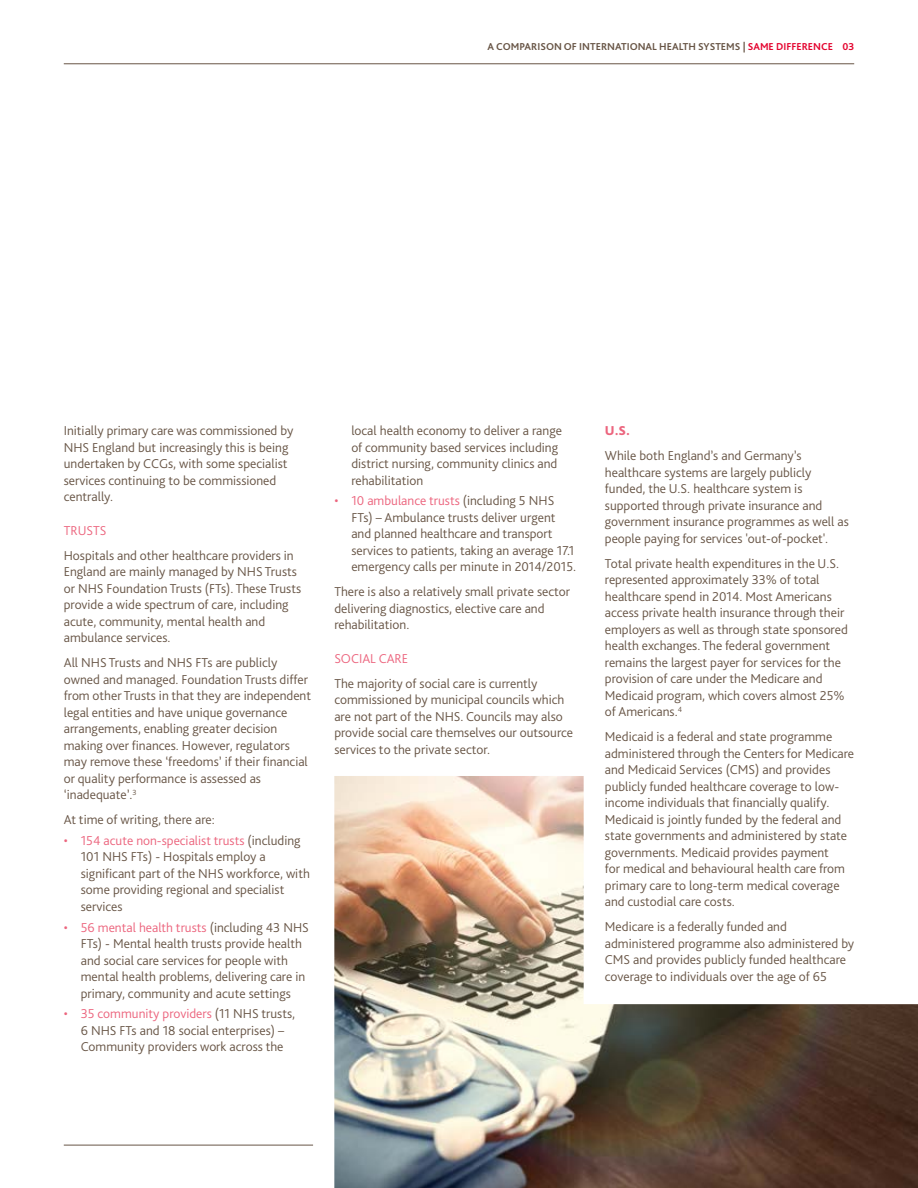
<style>
.page{position:relative;width:918px;height:1188px;background:#fff}
.page>*{position:absolute;margin:0;border:0;box-sizing:border-box;transform-origin:0 0}
.t1{font:300 13.5px/16.5px "Bliss Pro";color:#685546}
.t2{font:300 13.5px "Bliss Pro";color:#ec657e}
.t3{font:800 13.5px "Bliss Pro";color:#ec657e}
.t4{font:700 10.5px "Bliss Pro";color:#685546}
.s1{color:#e4032e}
.s2{color:#ec657e}
</style>
<div class="page">
<hr style="left:64px;top:63px;width:790px;height:1px;background:#685546">
<img style="left:334px;top:776px;width:584px;height:412px">
<hr style="left:64px;top:1145px;width:249px;height:1px;background:#685546">
<p class="t4" style="left:488px;top:40px;width:368px">A COMPARISON OF INTERNATIONAL HEALTH SYSTEMS | <span class="s1">SAME DIFFERENCE 03</span></p>
<p class="t1" style="left:64px;top:422px;width:231px">Initially primary care was commissioned by NHS England but increasingly this is being undertaken by CCGs, with some specialist services continuing to be commissioned centrally.</p>
<p class="t2" style="left:64px;top:522px;width:44px">TRUSTS</p>
<p class="t1" style="left:64px;top:547px;width:239px">Hospitals and other healthcare providers in England are mainly managed by NHS Trusts or NHS Foundation Trusts (FTs). These Trusts provide a wide spectrum of care, including acute, community, mental health and ambulance services.</p>
<p class="t1" style="left:64px;top:654px;width:249px">All NHS Trusts and NHS FTs are publicly owned and managed. Foundation Trusts differ from other Trusts in that they are independent legal entities and have unique governance arrangements, enabling greater decision making over finances. However, regulators may remove these ‘freedoms’ if their financial or quality performance is assessed as ‘inadequate’.<sup>3</sup></p>
<p class="t1" style="left:64px;top:811px;width:153px">At time of writing, there are:</p>
<p class="t1" style="left:81px;top:832px;width:231px;text-indent:-17px"><span class="s2">• 154 acute non-specialist trusts</span> (including 101 NHS FTs) - Hospitals employ a significant part of the NHS workforce, with some providing regional and specialist services</p>
<p class="t1" style="left:81px;top:919px;width:230px;text-indent:-17px"><span class="s2">• 56 mental health trusts</span> (including 43 NHS FTs) - Mental health trusts provide health and social care services for people with mental health problems, delivering care in primary, community and acute settings</p>
<p class="t1" style="left:64px;top:1005px;width:233px;text-align:center"><span class="s2">• 35 community providers</span> (11 NHS trusts,<br>6 NHS FTs and 18 social enterprises) –<br>Community providers work across the</p>
<p class="t1" style="left:351px;top:422px;width:212px">local health economy to deliver a range of community based services including district nursing, community clinics and rehabilitation</p>
<p class="t1" style="left:351px;top:492px;width:226px;text-indent:-17px"><span class="s2">• 10 ambulance trusts</span> (including 5 NHS FTs) – Ambulance trusts deliver urgent and planned healthcare and transport services to patients, taking an average 17.1 emergency calls per minute in 2014/2015.</p>
<p class="t1" style="left:334px;top:583px;width:237px">There is also a relatively small private sector delivering diagnostics, elective care and rehabilitation.</p>
<p class="t2" style="left:334px;top:650px;width:75px">SOCIAL CARE</p>
<p class="t1" style="left:334px;top:675px;width:240px">The majority of social care is currently commissioned by municipal councils which are not part of the NHS. Councils may also provide social care themselves our outsource services to the private sector.</p>
<p class="t3" style="left:605px;top:422px;width:27px">U.S.</p>
<p class="t1" style="left:605px;top:447px;width:245px">While both England’s and Germany’s healthcare systems are largely publicly funded, the U.S. healthcare system is supported through private insurance and government insurance programmes as well as people paying for services 'out-of-pocket'.</p>
<p class="t1" style="left:605px;top:555px;width:244px">Total private health expenditures in the U.S. represented approximately 33% of total healthcare spend in 2014. Most Americans access private health insurance through their employers as well as through state sponsored health exchanges. The federal government remains the largest payer for services for the provision of care under the Medicare and Medicaid program, which covers almost 25% of Americans.<sup>4</sup></p>
<p class="t1" style="left:605px;top:728px;width:251px">Medicaid is a federal and state programme administered through the Centers for Medicare and Medicaid Services (CMS) and provides publicly funded healthcare coverage to low&shy;income individuals that financially qualify.<br>Medicaid is jointly funded by the federal and state governments and administered by state governments. Medicaid provides payment<br>for medical and behavioural health care from primary care to long-term medical coverage and custodial care costs.</p>
<p class="t1" style="left:605px;top:918px;width:251px">Medicare is a federally funded and administered programme also administered by CMS and provides publicly funded healthcare coverage to individuals over the age of 65</p>
</div>
